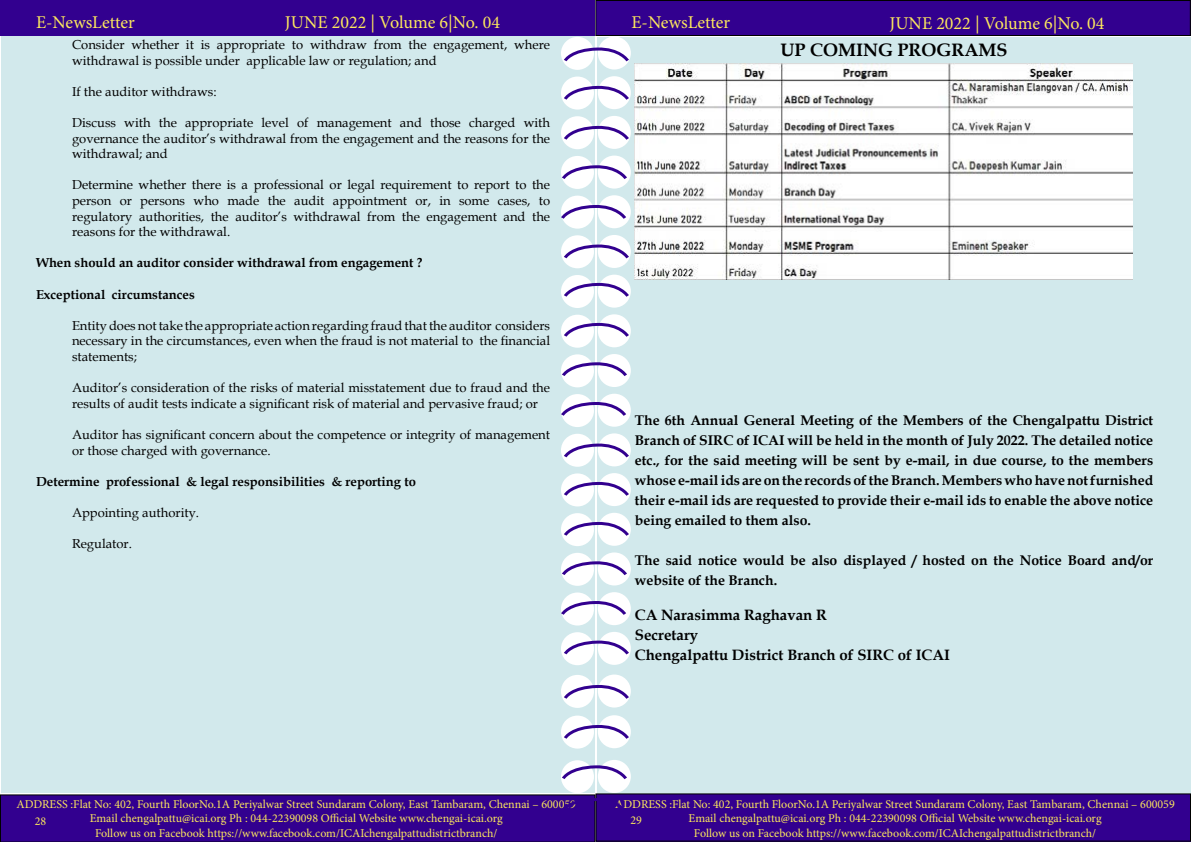
<style>
.page{position:relative;width:1191px;height:842px;background:#fff}
.page>*{position:absolute;margin:0;border:0;box-sizing:border-box;transform-origin:0 0}
.t1{font:18px "Minion Pro";color:#fce85d}
.t2{font:700 18px "Book Antiqua";color:#000}
.t3{font:700 15px/20px "Book Antiqua";color:#000}
.t4{font:700 14px/20px "Book Antiqua";color:#000;text-align:justify}
.t5{font:13px/15.6px "Book Antiqua";color:#000}
.t6{font:700 13px "Book Antiqua";color:#000}
.t7{font:12px/14.4px "Minion Pro";color:#fce85d;text-align:center}
</style>
<div class="page">
<div style="left:1px;top:36px;width:593px;height:757px;background:#d2e9ec"></div>
<div style="left:597px;top:37px;width:593px;height:757px;background:#d2e9ec"></div>
<div style="left:0;top:0;width:595px;height:36px;background:#32008f"></div>
<div style="left:596px;top:0;width:594px;height:36px;background:#32008f"></div>
<div style="left:595px;top:0;width:595px;height:36px;border:1px solid #000"></div>
<div style="left:596px;top:794px;width:594px;height:47px;background:#32008f"></div>
<div style="left:595px;top:793px;width:596px;height:49px;border:1px solid #000"></div>
<div style="left:598px;top:36px;width:33px;height:34px;background:#fff;border-radius:50%"></div>
<div style="left:561px;top:37px;width:33px;height:33px;background:#fff;border-radius:50%"></div>
<div style="left:598px;top:76px;width:33px;height:33px;background:#fff;border-radius:50%"></div>
<div style="left:561px;top:77px;width:33px;height:33px;background:#fff;border-radius:50%"></div>
<div style="left:598px;top:116px;width:33px;height:33px;background:#fff;border-radius:50%"></div>
<div style="left:561px;top:116px;width:33px;height:33px;background:#fff;border-radius:50%"></div>
<div style="left:598px;top:156px;width:33px;height:33px;background:#fff;border-radius:50%"></div>
<div style="left:561px;top:156px;width:33px;height:33px;background:#fff;border-radius:50%"></div>
<div style="left:598px;top:195px;width:33px;height:33px;background:#fff;border-radius:50%"></div>
<div style="left:561px;top:196px;width:33px;height:33px;background:#fff;border-radius:50%"></div>
<div style="left:598px;top:235px;width:33px;height:33px;background:#fff;border-radius:50%"></div>
<div style="left:561px;top:235px;width:33px;height:33px;background:#fff;border-radius:50%"></div>
<div style="left:598px;top:275px;width:33px;height:33px;background:#fff;border-radius:50%"></div>
<div style="left:561px;top:275px;width:33px;height:33px;background:#fff;border-radius:50%"></div>
<div style="left:598px;top:314px;width:33px;height:33px;background:#fff;border-radius:50%"></div>
<div style="left:561px;top:315px;width:33px;height:33px;background:#fff;border-radius:50%"></div>
<div style="left:598px;top:354px;width:33px;height:33px;background:#fff;border-radius:50%"></div>
<div style="left:561px;top:354px;width:33px;height:33px;background:#fff;border-radius:50%"></div>
<div style="left:598px;top:394px;width:33px;height:33px;background:#fff;border-radius:50%"></div>
<div style="left:561px;top:394px;width:33px;height:33px;background:#fff;border-radius:50%"></div>
<div style="left:598px;top:433px;width:33px;height:33px;background:#fff;border-radius:50%"></div>
<div style="left:561px;top:434px;width:33px;height:33px;background:#fff;border-radius:50%"></div>
<div style="left:598px;top:473px;width:33px;height:33px;background:#fff;border-radius:50%"></div>
<div style="left:561px;top:473px;width:33px;height:33px;background:#fff;border-radius:50%"></div>
<div style="left:598px;top:513px;width:33px;height:33px;background:#fff;border-radius:50%"></div>
<div style="left:561px;top:513px;width:33px;height:33px;background:#fff;border-radius:50%"></div>
<div style="left:598px;top:552px;width:33px;height:33px;background:#fff;border-radius:50%"></div>
<div style="left:561px;top:553px;width:33px;height:33px;background:#fff;border-radius:50%"></div>
<div style="left:598px;top:592px;width:33px;height:33px;background:#fff;border-radius:50%"></div>
<div style="left:561px;top:592px;width:33px;height:33px;background:#fff;border-radius:50%"></div>
<div style="left:598px;top:632px;width:33px;height:33px;background:#fff;border-radius:50%"></div>
<div style="left:561px;top:632px;width:33px;height:33px;background:#fff;border-radius:50%"></div>
<div style="left:598px;top:674px;width:33px;height:33px;background:#fff;border-radius:50%"></div>
<div style="left:561px;top:675px;width:33px;height:33px;background:#fff;border-radius:50%"></div>
<div style="left:598px;top:715px;width:33px;height:33px;background:#fff;border-radius:50%"></div>
<div style="left:561px;top:715px;width:33px;height:34px;background:#fff;border-radius:50%"></div>
<div style="left:598px;top:760px;width:33px;height:33px;background:#fff;border-radius:50%"></div>
<div style="left:561px;top:760px;width:33px;height:33px;background:#fff;border-radius:50%"></div>
<svg style="left:562px;top:45px;width:68px;height:19px"></svg>
<svg style="left:562px;top:441px;width:68px;height:19px"></svg>
<svg style="left:562px;top:242px;width:68px;height:19px"></svg>
<svg style="left:562px;top:638px;width:68px;height:19px"></svg>
<svg style="left:562px;top:84px;width:68px;height:18px"></svg>
<svg style="left:562px;top:480px;width:68px;height:18px"></svg>
<svg style="left:562px;top:281px;width:68px;height:18px"></svg>
<svg style="left:562px;top:683px;width:68px;height:18px"></svg>
<svg style="left:562px;top:124px;width:68px;height:18px"></svg>
<svg style="left:562px;top:520px;width:68px;height:18px"></svg>
<svg style="left:562px;top:321px;width:68px;height:18px"></svg>
<svg style="left:562px;top:723px;width:68px;height:18px"></svg>
<svg style="left:561px;top:163px;width:68px;height:18px"></svg>
<svg style="left:561px;top:559px;width:68px;height:18px"></svg>
<svg style="left:561px;top:360px;width:68px;height:18px"></svg>
<svg style="left:561px;top:763px;width:67px;height:18px"></svg>
<svg style="left:561px;top:203px;width:65px;height:18px"></svg>
<svg style="left:561px;top:599px;width:65px;height:18px"></svg>
<svg style="left:561px;top:400px;width:67px;height:18px"></svg>
<div style="left:0;top:794px;width:628px;height:48px;background:#32008f"></div>
<img style="left:635px;top:64px;width:497px;height:216px">
<h1 class="t1" style="left:36px;top:10px;width:100px">E-NewsLetter</h1>
<h1 class="t1" style="left:285px;top:10px;width:217px">JUNE 2022 | Volume 6|No. 04</h1>
<p class="t5" style="left:72px;top:36px;width:479px">Consider whether it is appropriate to withdraw from the engagement, where withdrawal is possible under applicable law or regulation; and</p>
<p class="t5" style="left:72px;top:83px;width:146px">If the auditor withdraws:</p>
<p class="t5" style="left:72px;top:114px;width:479px;text-align:justify">Discuss with the appropriate level of management and those charged with governance the auditor’s withdrawal from the engagement and the reasons for the withdrawal; and</p>
<p class="t5" style="left:72px;top:177px;width:479px;text-align:justify">Determine whether there is a professional or legal requirement to report to the person or persons who made the audit appointment or, in some cases, to regulatory authorities, the auditor’s withdrawal from the engagement and the reasons for the withdrawal.</p>
<p class="t6" style="left:36px;top:254px;width:388px">When should an auditor consider withdrawal from engagement ?</p>
<p class="t6" style="left:36px;top:285px;width:160px">Exceptional circumstances</p>
<p class="t5" style="left:72px;top:317px;width:479px;text-align:justify">Entity does not take the appropriate action regarding fraud that the auditor considers necessary in the circumstances, even when the fraud is not material to the financial statements;</p>
<p class="t5" style="left:72px;top:380px;width:479px">Auditor’s consideration of the risks of material misstatement due to fraud and the results of audit tests indicate a significant risk of material and pervasive fraud; or</p>
<p class="t5" style="left:72px;top:426px;width:479px">Auditor has significant concern about the competence or integrity of management or those charged with governance.</p>
<p class="t6" style="left:36px;top:472px;width:381px">Determine professional &amp; legal responsibilities &amp; reporting to</p>
<p class="t5" style="left:72px;top:504px;width:129px">Appointing authority.</p>
<p class="t5" style="left:72px;top:536px;width:61px">Regulator.</p>
<h1 class="t1" style="left:631px;top:10px;width:100px">E-NewsLetter</h1>
<h1 class="t1" style="left:889px;top:11px;width:217px">JUNE 2022 | Volume 6|No. 04</h1>
<h1 class="t2" style="left:780px;top:37px;width:228px">UP COMING PROGRAMS</h1>
<p class="t4" style="left:635px;top:410px;width:520px">The 6th Annual General Meeting of the Members of the Chengalpattu District Branch of SIRC of ICAI will be held in the month of July 2022. The detailed notice etc., for the said meeting will be sent by e-mail, in due course, to the members whose e-mail ids are on the records of the Branch. Members who have not furnished their e-mail ids are requested to provide their e-mail ids to enable the above notice being emailed to them also.</p>
<p class="t4" style="left:635px;top:550px;width:520px">The said notice would be also displayed / hosted on the Notice Board and/or website of the Branch.</p>
<p class="t3" style="left:635px;top:605px;width:316px">CA Narasimma Raghavan R<br>Secretary<br>Chengalpattu District Branch of SIRC of ICAI</p>
<p class="t7" style="left:16px;top:797px;width:561px">ADDRESS :Flat No: 402, Fourth FloorNo.1A Periyalwar Street Sundaram Colony, East Tambaram, Chennai – 600059<br>Email chengalpattu@icai.org Ph : 044-22390098 Official Website www.chengai-icai.org<br>Follow us on Facebook https://www.facebook.com/ICAIchengalpattudistrictbranch/</p>
<p class="t7" style="left:35px;top:814px;width:13px">28</p>
<p class="t7" style="left:615px;top:797px;width:561px">ADDRESS :Flat No: 402, Fourth FloorNo.1A Periyalwar Street Sundaram Colony, East Tambaram, Chennai – 600059<br>Email chengalpattu@icai.org Ph : 044-22390098 Official Website www.chengai-icai.org<br>Follow us on Facebook https://www.facebook.com/ICAIchengalpattudistrictbranch/</p>
<p class="t7" style="left:630px;top:813px;width:13px">29</p>
</div>
